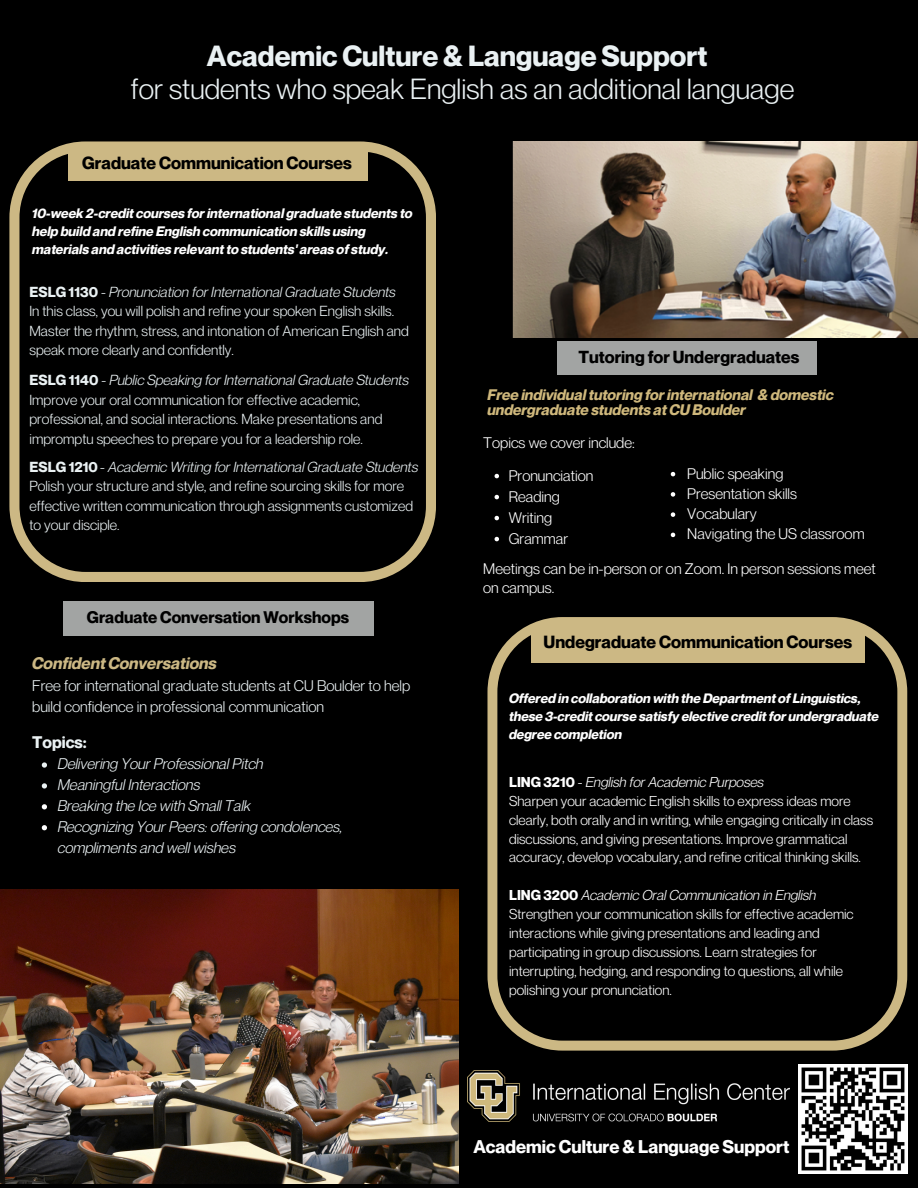
<style>
.page{position:relative;width:918px;height:1188px;background:#000}
.page>*{position:absolute;margin:0;border:0;box-sizing:border-box;transform-origin:0 0}
.t1{font:28.5px/33.8px "Neue Montreal";color:#eaf1f3;text-align:center}
.t2{font:700 18px "Neue Montreal";color:#fff}
.t3{font:700 17.25px "Neue Montreal";color:#000}
.t4{font:700 17.1px "Neue Montreal";color:#000}
.t5{font:700 16.5px "Neue Montreal";color:#000}
.t6{font:italic 700 16.5px "Neue Montreal";color:#ccb884}
.t7{font:700 16.5px "Neue Montreal";color:#eaf1f3}
.t8{font:15px/18.8px "Neue Montreal";color:#fff}
.t9{font:italic 15px/20.9px "Neue Montreal";color:#eaf1f3}
.t10{font:15px/20.9px "Neue Montreal";color:#eaf1f3}
.t11{font:italic 700 15px/14.7px "Neue Montreal";color:#cfb87c}
.t12{font:14.25px/19.5px "Neue Montreal";color:#eaf1f3}
.t13{font:13.95px/18.9px "Neue Montreal";color:#fff}
.t14{font:italic 700 13.5px/18px "Neue Montreal";color:#fff}
.t15{font:italic 700 13.35px/17.9px "Neue Montreal";color:#fff}
.s1{font-weight:700}
.s2{font-style:italic}
</style>
<div class="page">
<svg style="left:9px;top:141px;width:427px;height:441px"></svg>
<div style="left:68px;top:145px;width:300px;height:36px;background:#ccb884"></div>
<img style="left:513px;top:141px;width:405px;height:196px">
<svg style="left:487px;top:617px;width:420px;height:434px"></svg>
<div style="left:531px;top:626px;width:334px;height:37px;background:#ccb884"></div>
<div style="left:63px;top:601px;width:310px;height:34px;background:#a2a4a3"></div>
<div style="left:558px;top:341px;width:259px;height:33px;background:#a2a4a3"></div>
<img style="left:467px;top:1071px;width:322px;height:50px">
<img style="left:0;top:889px;width:458px;height:295px">
<img style="left:798px;top:1064px;width:109px;height:110px">
<svg style="left:42px;top:762px;width:5px;height:6px"></svg>
<svg style="left:42px;top:783px;width:5px;height:6px"></svg>
<svg style="left:42px;top:804px;width:5px;height:5px"></svg>
<svg style="left:42px;top:825px;width:5px;height:5px"></svg>
<svg style="left:495px;top:474px;width:4px;height:4px"></svg>
<svg style="left:495px;top:495px;width:4px;height:4px"></svg>
<svg style="left:495px;top:516px;width:4px;height:4px"></svg>
<svg style="left:495px;top:537px;width:4px;height:4px"></svg>
<svg style="left:671px;top:472px;width:4px;height:4px"></svg>
<svg style="left:671px;top:492px;width:4px;height:5px"></svg>
<svg style="left:671px;top:512px;width:4px;height:5px"></svg>
<svg style="left:671px;top:533px;width:4px;height:4px"></svg>
<p class="t1" style="left:131px;top:38px;width:665px"><span class="s1">Academic Culture &amp; Language Support<br></span>for students who speak English as an additional language</p>
<p class="t3" style="left:82px;top:153px;width:271px">Graduate Communication Courses</p>
<p class="t14" style="left:32px;top:204px;width:382px">10-week 2-credit courses for international graduate students to help build and refine English communication skills using materials and activities relevant to students' areas of study.</p>
<p class="t12" style="left:29px;top:282px;width:381px"><span class="s1">ESLG 1130</span> - <span class="s2">Pronunciation for International Graduate Students </span>In this class, you will polish and refine your spoken English skills.<br>Master the rhythm, stress, and intonation of American English and speak more clearly and confidently.</p>
<p class="t12" style="left:29px;top:370px;width:381px"><span class="s1">ESLG 1140</span> <span class="s2">- Public Speaking for International Graduate Students </span>Improve your oral communication for effective academic, professional, and social interactions. Make presentations and impromptu speeches to prepare you for a leadership role.</p>
<p class="t12" style="left:29px;top:457px;width:390px"><span class="s1">ESLG 1210</span> <span class="s2">- Academic Writing for International Graduate Students </span>Polish your structure and style, and refine sourcing skills for more effective written communication through assignments customized to your disciple.</p>
<p class="t5" style="left:87px;top:607px;width:264px">Graduate Conversation Workshops</p>
<p class="t6" style="left:32px;top:653px;width:186px">Confident Conversations</p>
<p class="t10" style="left:32px;top:675px;width:380px">Free for international graduate students at CU Boulder to help build confidence in professional communication</p>
<p class="t7" style="left:32px;top:732px;width:56px">Topics:</p>
<h2 class="t9" style="left:58px;top:753px;width:207px">Delivering Your Professional Pitch</h2>
<h4 class="t9" style="left:58px;top:774px;width:144px">Meaningful Interactions</h4>
<h2 class="t9" style="left:58px;top:795px;width:195px">Breaking the Ice with Small Talk</h2>
<p class="t9" style="left:58px;top:816px;width:286px">Recognizing Your Peers: offering condolences, compliments and well wishes</p>
<h2 class="t4" style="left:578px;top:346px;width:222px">Tutoring for Undergraduates</h2>
<p class="t11" style="left:487px;top:388px;width:348px">Free individual tutoring for international &amp; domestic undergraduate students at CU Boulder</p>
<h4 class="t8" style="left:483px;top:433px;width:153px">Topics we cover include:</h4>
<p class="t8" style="left:509px;top:466px;width:86px">Pronunciation</p>
<p class="t8" style="left:509px;top:487px;width:52px">Reading</p>
<p class="t8" style="left:509px;top:508px;width:45px">Writing</p>
<p class="t8" style="left:509px;top:529px;width:61px">Grammar</p>
<h2 class="t8" style="left:483px;top:559px;width:394px">Meetings can be in-person or on Zoom. In person sessions meet on campus.</h2>
<p class="t8" style="left:687px;top:464px;width:98px">Public speaking</p>
<h4 class="t8" style="left:687px;top:484px;width:111px">Presentation skills</h4>
<h4 class="t8" style="left:687px;top:504px;width:71px">Vocabulary</h4>
<p class="t8" style="left:687px;top:524px;width:179px">Navigating the US classroom</p>
<p class="t3" style="left:544px;top:631px;width:310px">Undegraduate Communication Courses</p>
<h4 class="t15" style="left:509px;top:690px;width:371px">Offered in collaboration with the Department of Linguistics, these 3-credit course satisfy elective credit for undergraduate degree completion</h4>
<h2 class="t13" style="left:509px;top:772px;width:365px"><span class="s1">LING 3210</span> - <span class="s2">English for Academic Purposes<br></span>Sharpen your academic English skills to express ideas more clearly, both orally and in writing, while engaging critically in class discussions, and giving presentations. Improve grammatical accuracy, develop vocabulary, and refine critical thinking skills.</h2>
<h3 class="t13" style="left:509px;top:886px;width:346px"><span class="s1">LING 3200</span> <span class="s2">Academic Oral Communication in English </span>Strengthen your communication skills for effective academic interactions while giving presentations and leading and participating in group discussions. Learn strategies for interrupting, hedging, and responding to questions, all while polishing your pronunciation.</h3>
<p class="t2" style="left:473px;top:1135px;width:318px">Academic Culture &amp; Language Support</p>
</div>
